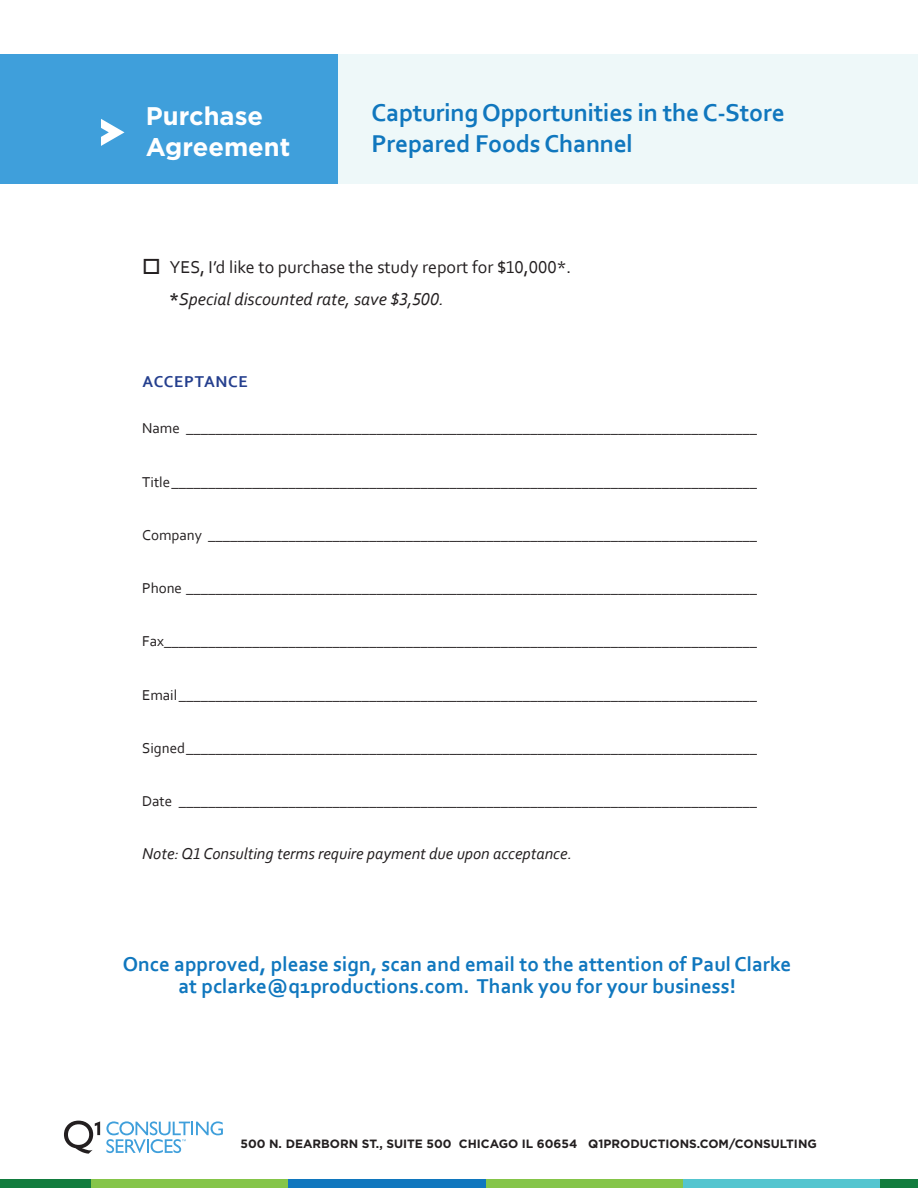
<style>
.page{position:relative;width:918px;height:1188px;background:#fff}
.page>*{position:absolute;margin:0;border:0;box-sizing:border-box;transform-origin:0 0}
.t1{font:700 25.5px/30.6px "Corbel";letter-spacing:-.01em;color:#1077be}
.t2{font:700 25.5px/30.6px "Gotham";color:#fff}
.t3{font:700 21px/21.6px "Corbel";color:#1077be;text-align:center}
.t4{font:18px "Corbel";color:#231f20}
.t5{font:italic 18px "Corbel";color:#231f20}
.t6{font:italic 16.5px "Corbel";color:#231f20}
.t7{font:700 16.5px "Corbel";letter-spacing:.04em;color:#253f8e}
.t8{font:15px "Corbel";color:#231f20}
.t9{font:700 12px "Gotham";color:#231f20}
.s1{font-weight:700;font-style:normal}
</style>
<div class="page">
<div style="left:0;top:54px;width:918px;height:130px;background:#eef8f9"></div>
<div style="left:0;top:54px;width:338px;height:130px;background:#3f9fdb"></div>
<svg style="left:101px;top:119px;width:23px;height:27px"></svg>
<svg style="left:64px;top:1121px;width:36px;height:33px"></svg>
<svg style="left:106px;top:1121px;width:117px;height:32px"></svg>
<div style="left:880px;top:1179px;width:38px;height:9px;background:#127c3e"></div>
<div style="left:682px;top:1179px;width:198px;height:9px;background:#54c5cf"></div>
<div style="left:485px;top:1179px;width:197px;height:9px;background:#85c549"></div>
<div style="left:288px;top:1179px;width:197px;height:9px;background:#1077be"></div>
<div style="left:91px;top:1179px;width:197px;height:9px;background:#85c549"></div>
<div style="left:0;top:1179px;width:91px;height:9px;background:#127c3e"></div>
<p class="t2" style="left:146px;top:100px;width:146px">Purchase<br>Agreement</p>
<p class="t1" style="left:372px;top:97px;width:415px">Capturing Opportunities in the C-Store<br>Prepared Foods Channel</p>
<p class="t4" style="left:142px;top:255px;width:430px">□ YES, I’d like to purchase the study report for $10,000*.</p>
<p class="t5" style="left:170px;top:288px;width:276px"><span class="s1">*</span>Special discounted rate, save $3,500.</p>
<p class="t7" style="left:143px;top:371px;width:107px">ACCEPTANCE</p>
<p class="t8" style="left:142px;top:419px;width:616px">Name ______________________________________________________________________________</p>
<p class="t8" style="left:142px;top:472px;width:616px">Title________________________________________________________________________________</p>
<p class="t8" style="left:142px;top:526px;width:616px">Company ___________________________________________________________________________</p>
<p class="t8" style="left:142px;top:579px;width:616px">Phone ______________________________________________________________________________</p>
<p class="t8" style="left:142px;top:632px;width:616px">Fax_________________________________________________________________________________</p>
<p class="t8" style="left:142px;top:685px;width:616px">Email_______________________________________________________________________________</p>
<p class="t8" style="left:142px;top:739px;width:616px">Signed______________________________________________________________________________</p>
<p class="t8" style="left:142px;top:792px;width:616px">Date _______________________________________________________________________________</p>
<p class="t6" style="left:142px;top:844px;width:431px">Note: Q1 Consulting terms require payment due upon acceptance.</p>
<p class="t3" style="left:123px;top:953px;width:670px">Once approved, please sign, scan and email to the attention of Paul Clarke at pclarke@q1productions.com. Thank you for your business!</p>
<p class="t9" style="left:240px;top:1137px;width:578px">500 N. DEARBORN ST., SUITE 500 CHICAGO IL 60654 Q1PRODUCTIONS.COM/CONSULTING</p>
</div>
